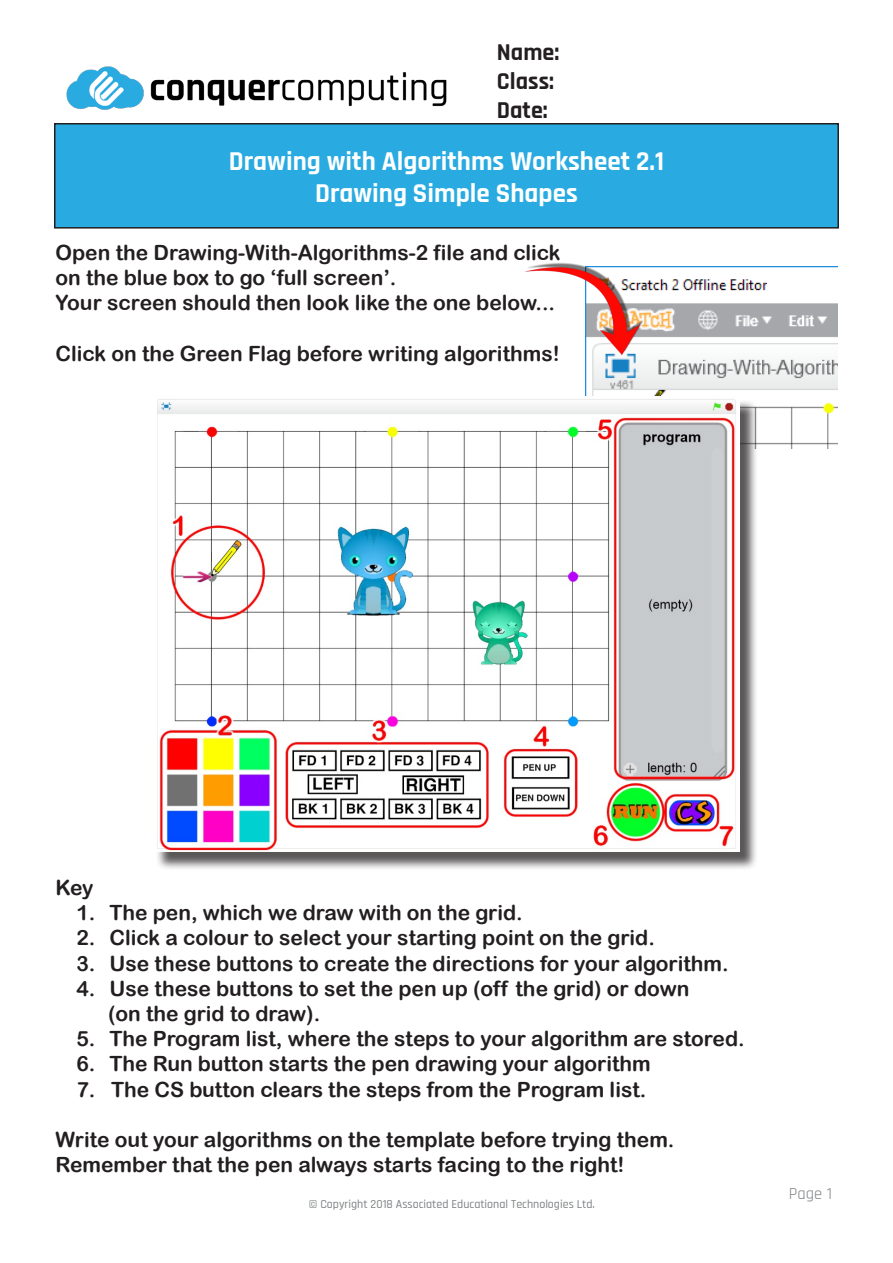
<style>
.page{position:relative;width:893px;height:1263px;background:#fff}
.page>*{position:absolute;margin:0;border:0;box-sizing:border-box;transform-origin:0 0}
.t1{font:700 27px "Rajdhani";color:#fff}
.t2{font:700 24px/28.8px "Rajdhani";color:#231f20}
.t3{font:21px/25.2px "Arial Rounded MT Bold";color:#231f20}
.t4{font:16.5px "Rajdhani";color:#7e8083}
.t5{font:500 12px "Rajdhani";color:#7e8083}
</style>
<div class="page">
<img style="left:66px;top:66px;width:381px;height:44px">
<div style="left:55px;top:124px;width:783px;height:104px;background:#29abe2"></div>
<div style="left:54px;top:123px;width:785px;height:106px;border:2px solid #231f20"></div>
<img style="left:585px;top:266px;width:252px;height:182px">
<img style="left:526px;top:263px;width:119px;height:94px">
<div style="left:155px;top:400px;width:603px;height:471px;background:#231f20;opacity:.75"></div>
<img style="left:155px;top:397px;width:585px;height:454px">
<p class="t2" style="left:497px;top:39px;width:64px">Name:<br>Class:</p>
<p class="t2" style="left:497px;top:96px;width:52px">Date:</p>
<p class="t1" style="left:229px;top:145px;width:437px">Drawing with Algorithms Worksheet 2.1</p>
<p class="t1" style="left:315px;top:177px;width:264px">Drawing Simple Shapes</p>
<p class="t3" style="left:56px;top:239px;width:506px">Open the Drawing-With-Algorithms-2 file and click on the blue box to go ‘full screen’.</p>
<p class="t3" style="left:56px;top:290px;width:501px">Your screen should then look like the one below...</p>
<p class="t3" style="left:56px;top:340px;width:506px">Click on the Green Flag before writing algorithms!</p>
<p class="t3" style="left:56px;top:875px;width:40px">Key</p>
<p class="t3" style="left:76px;top:900px;width:448px">1. The pen, which we draw with on the grid.</p>
<p class="t3" style="left:76px;top:925px;width:580px">2. Click a colour to select your starting point on the grid.</p>
<p class="t3" style="left:76px;top:950px;width:654px">3. Use these buttons to create the directions for your algorithm.</p>
<p class="t3" style="left:108px;top:975px;width:583px;text-indent:-32px">4. Use these buttons to set the pen up (off the grid) or down (on the grid to draw).</p>
<p class="t3" style="left:76px;top:1026px;width:670px">5. The Program list, where the steps to your algorithm are stored.</p>
<p class="t3" style="left:76px;top:1051px;width:576px">6. The Run button starts the pen drawing your algorithm</p>
<p class="t3" style="left:76px;top:1076px;width:571px">7. The CS button clears the steps from the Program list.</p>
<p class="t3" style="left:56px;top:1127px;width:620px">Write out your algorithms on the template before trying them.<br>Remember that the pen always starts facing to the right!</p>
<p class="t5" style="left:309px;top:1197px;width:288px">© Copyright 2018 Associated Educational Technologies Ltd.</p>
<p class="t4" style="left:789px;top:1184px;width:45px">Page 1</p>
</div>
